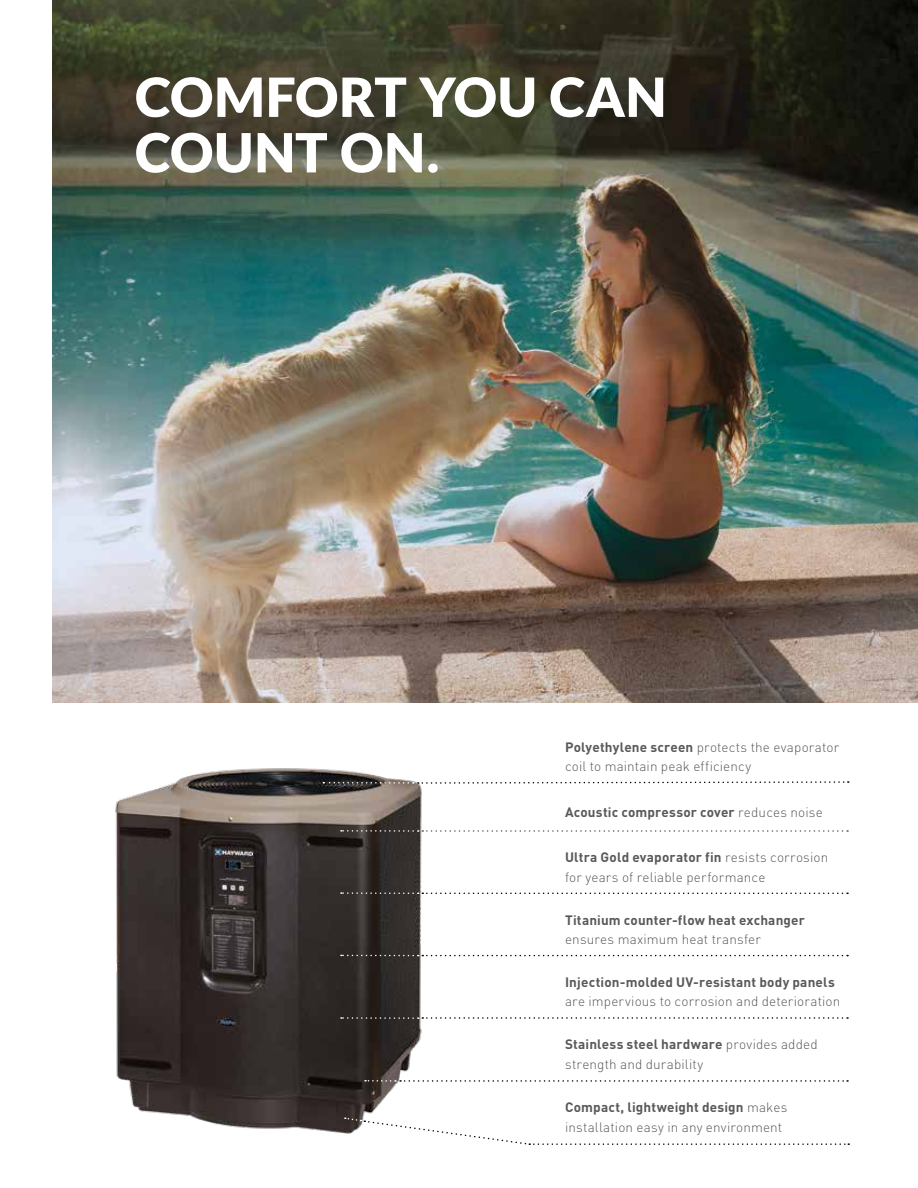
<style>
.page{position:relative;width:918px;height:1188px;background:#fff}
.page>*{position:absolute;margin:0;border:0;box-sizing:border-box;transform-origin:0 0}
.t1{font:900 54px/55.5px "Lato";letter-spacing:.01em;color:#fff}
.t2{font:300 13.5px/19.5px "DIN Pro";letter-spacing:.01em;color:#58595b}
.t3{font:700 13.5px "DIN Pro";letter-spacing:.015em;color:#58595b}
.s1{font-weight:700}
.s2{font-weight:300}
</style>
<div class="page">
<img style="left:115px;top:768px;width:336px;height:366px">
<svg style="left:323px;top:781px;width:526px;height:3px"></svg>
<img style="left:52px;top:0;width:866px;height:702px">
<svg style="left:341px;top:1017px;width:507px;height:2px"></svg>
<svg style="left:341px;top:892px;width:507px;height:2px"></svg>
<svg style="left:341px;top:955px;width:507px;height:1px"></svg>
<svg style="left:365px;top:1080px;width:483px;height:2px"></svg>
<svg style="left:345px;top:1117px;width:504px;height:28px"></svg>
<svg style="left:341px;top:830px;width:507px;height:2px"></svg>
<h1 class="t1" style="left:135px;top:68px;width:533px">COMFORT YOU CAN<br>COUNT ON.</h1>
<p class="t2" style="left:565px;top:736px;width:276px"><span class="s1">Polyethylene screen</span> protects the evaporator coil to maintain peak efficiency</p>
<p class="t3" style="left:565px;top:802px;width:259px">Acoustic compressor cover <span class="s2">reduces noise</span></p>
<p class="t2" style="left:565px;top:847px;width:265px"><span class="s1">Ultra Gold evaporator fin</span> resists corrosion for years of reliable performance</p>
<p class="t3" style="left:565px;top:909px;width:241px">Titanium counter-flow heat exchanger</p>
<p class="t2" style="left:565px;top:929px;width:197px">ensures maximum heat transfer</p>
<p class="t3" style="left:565px;top:972px;width:271px">Injection-molded UV-resistant body panels</p>
<p class="t2" style="left:565px;top:991px;width:277px">are impervious to corrosion and deterioration</p>
<p class="t2" style="left:565px;top:1034px;width:254px"><span class="s1">Stainless steel hardware</span> provides added strength and durability</p>
<p class="t2" style="left:565px;top:1097px;width:224px"><span class="s1">Compact, lightweight design</span> makes installation easy in any environment</p>
</div>
